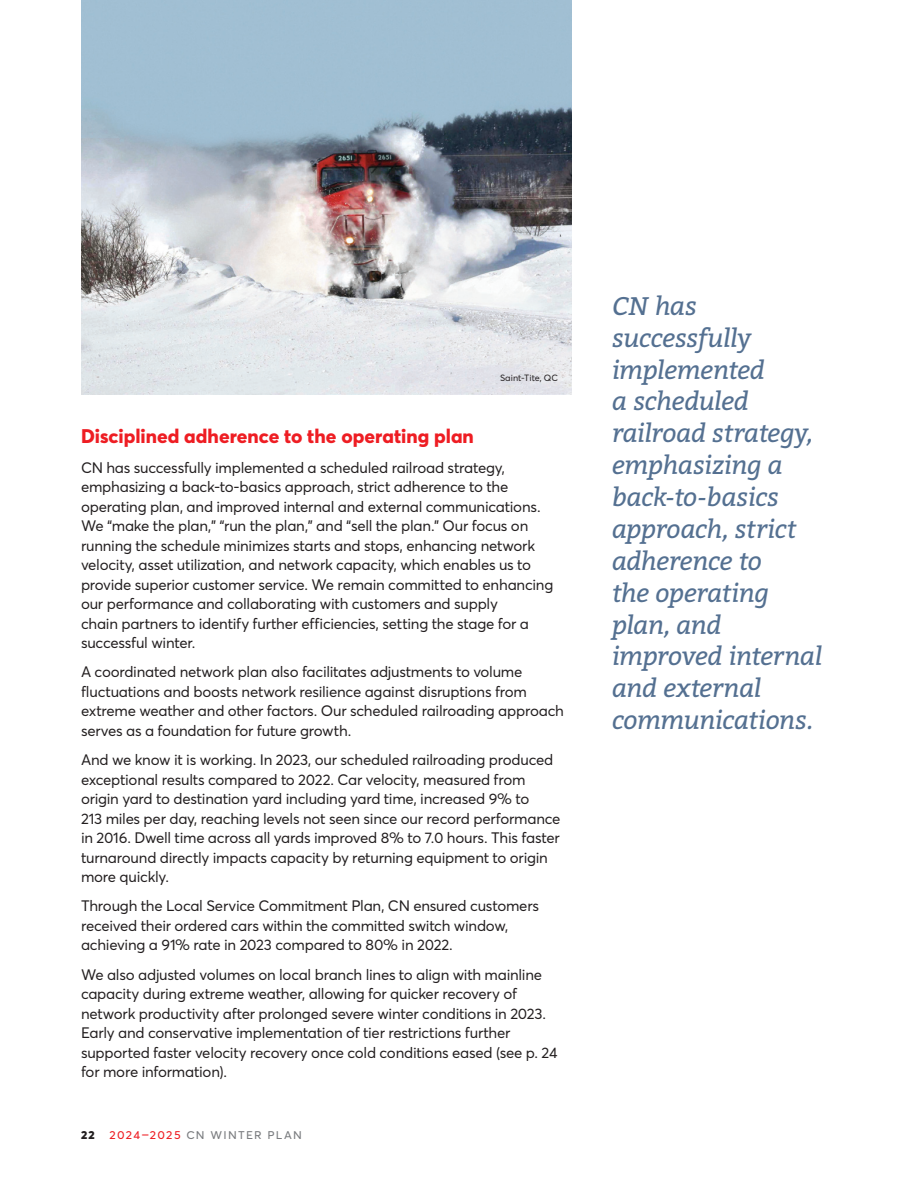
<style>
.page{position:relative;width:918px;height:1188px;background:#fff}
.page>*{position:absolute;margin:0;border:0;box-sizing:border-box;transform-origin:0 0}
.Pull_quote_-_Left_align{font:italic 25.5px/31.8px "Bitter";letter-spacing:-.015em;color:#547091}
.Subhead__H2{font:800 19.5px "Averta";color:#ee1d23}
.Body_copy{font:15px/19.5px "Averta";letter-spacing:-.015em;color:#231f20}
.t1{font:13.5px "Averta";letter-spacing:.095em;color:#7a7c7f}
.Photo_caption_-_Left_align{font:9px "Averta";color:#231f20}
.s1{font-weight:800;color:#231f20}
.s2{color:#ee1d23}
</style>
<div class="page">
<img style="left:81px;top:0;width:491px;height:395px">
<p class="Photo_caption_-_Left_align" style="left:500px;top:372px;width:59px">Saint-Tite, QC</p>
<p class="Subhead__H2" style="left:81px;top:424px;width:394px">Disciplined adherence to the operating plan</p>
<p class="Body_copy" style="left:81px;top:457px;width:474px">CN has successfully implemented a scheduled railroad strategy, emphasizing a back‑to‑basics approach, strict adherence to the operating plan, and improved internal and external communications.<br>We “make the plan,” “run the plan,” and “sell the plan.” Our focus on running the schedule minimizes starts and stops, enhancing network velocity, asset utilization, and network capacity, which enables us to provide superior customer service. We remain committed to enhancing our performance and collaborating with customers and supply<br>chain partners to identify further efficiencies, setting the stage for a successful winter.</p>
<p class="Body_copy" style="left:81px;top:662px;width:485px">A coordinated network plan also facilitates adjustments to volume fluctuations and boosts network resilience against disruptions from extreme weather and other factors. Our scheduled railroading approach serves as a foundation for future growth.</p>
<p class="Body_copy" style="left:81px;top:750px;width:481px">And we know it is working. In 2023, our scheduled railroading produced exceptional results compared to 2022. Car velocity, measured from origin yard to destination yard including yard time, increased 9% to<br>213 miles per day, reaching levels not seen since our record performance in 2016. Dwell time across all yards improved 8% to 7.0 hours. This faster turnaround directly impacts capacity by returning equipment to origin more quickly.</p>
<p class="Body_copy" style="left:81px;top:896px;width:460px">Through the Local Service Commitment Plan, CN ensured customers received their ordered cars within the committed switch window, achieving a 91% rate in 2023 compared to 80% in 2022.</p>
<p class="Body_copy" style="left:81px;top:964px;width:478px">We also adjusted volumes on local branch lines to align with mainline capacity during extreme weather, allowing for quicker recovery of network productivity after prolonged severe winter conditions in 2023.<br>Early and conservative implementation of tier restrictions further supported faster velocity recovery once cold conditions eased (see p. 24 for more information).</p>
<p class="t1" style="left:81px;top:1126px;width:222px"><span class="s1">22</span> <span class="s2">2024–2025</span> cn winter plan</p>
<p class="Pull_quote_-_Left_align" style="left:612px;top:289px;width:212px">CN has successfully implemented<br>a scheduled railroad strategy, emphasizing a back-to-basics approach, strict adherence to<br>the operating plan, and improved internal and external communications.</p>
</div>
